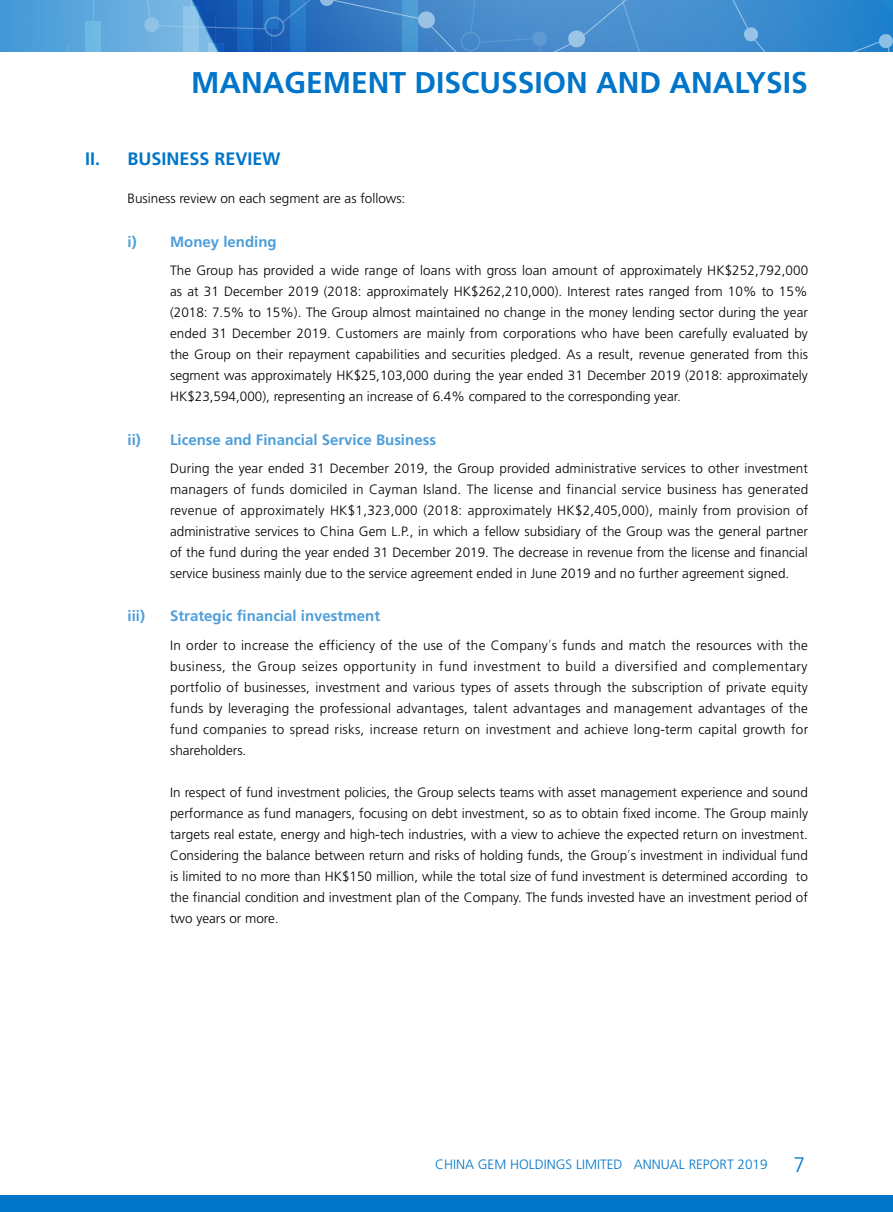
<style>
.page{position:relative;width:893px;height:1212px;background:#fff}
.page>*{position:absolute;margin:0;border:0;box-sizing:border-box;transform-origin:0 0}
.t1{font:700 30px "Frutiger LT Std";color:#0075c9}
.t2{font:700 18px "Frutiger LT Std";color:#0075c9}
.t3{font:700 15px "Frutiger LT Std";color:#4d9ed9}
.t4{font:300 13.5px/21px "Frutiger LT Std";color:#000;text-align:justify}
.t5{font:300 13.5px "Frutiger LT Std";color:#0075c9}
.s1{font-family:"Futura LT"}
.s2{font-size:21px}
</style>
<div class="page">
<svg style="left:0;top:0;width:797px;height:51px;background:#4f9ed8"></svg>
<div style="left:85px;top:21px;width:16px;height:30px;background:#6fbae4"></div>
<svg style="left:93px;top:0;width:1px;height:21px"></svg>
<div style="left:48px;top:15px;width:14px;height:36px;background:#4fa3dc"></div>
<svg style="left:54px;top:0;width:1px;height:15px"></svg>
<div style="left:793px;top:17px;width:14px;height:34px;background:#3189cf"></div>
<svg style="left:725px;top:0;width:56px;height:51px;background:#428fcf"></svg>
<svg style="left:797px;top:0;width:96px;height:51px;background:#2b86cd"></svg>
<svg style="left:128px;top:0;width:589px;height:52px;background:#4689cb"></svg>
<div style="left:0;top:1195px;width:893px;height:17px;background:#0075c9"></div>
<h1 class="t1" style="left:191px;top:65px;width:618px">MANAGEMENT DISCUSSION AND ANALYSIS</h1>
<h2 class="t2" style="left:85px;top:148px;width:197px">II. BUSINESS REVIEW</h2>
<p class="t4" style="left:128px;top:188px;width:279px">Business review on each segment are as follows:</p>
<p class="t3" style="left:128px;top:233px;width:151px">i) Money lending</p>
<p class="t4" style="left:170px;top:260px;width:640px">The Group has provided a wide range of loans with gross loan amount of approximately HK$252,792,000 as at 31 December 2019 (2018: approximately HK$262,210,000). Interest rates ranged from 10% to 15% (2018: 7.5% to 15%). The Group almost maintained no change in the money lending sector during the year ended 31 December 2019. Customers are mainly from corporations who have been carefully evaluated by the Group on their repayment capabilities and securities pledged. As a result, revenue generated from this segment was approximately HK$25,103,000 during the year ended 31 December 2019 (2018: approximately HK$23,594,000), representing an increase of 6.4% compared to the corresponding year.</p>
<p class="t3" style="left:128px;top:430px;width:310px">ii) License and Financial Service Business</p>
<p class="t4" style="left:170px;top:458px;width:640px">During the year ended 31 December 2019, the Group provided administrative services to other investment managers of funds domiciled in Cayman Island. The license and financial service business has generated revenue of approximately HK$1,323,000 (2018: approximately HK$2,405,000), mainly from provision of administrative services to China Gem L.P., in which a fellow subsidiary of the Group was the general partner of the fund during the year ended 31 December 2019. The decrease in revenue from the license and financial service business mainly due to the service agreement ended in June 2019 and no further agreement signed.</p>
<p class="t3" style="left:128px;top:607px;width:19px">iii)</p>
<p class="t3" style="left:170px;top:607px;width:212px">Strategic financial investment</p>
<p class="t4" style="left:170px;top:634px;width:640px">In order to increase the efficiency of the use of the Company<span class="s1">’</span>s funds and match the resources with the business, the Group seizes opportunity in fund investment to build a diversified and complementary portfolio of businesses, investment and various types of assets through the subscription of private equity funds by leveraging the professional advantages, talent advantages and management advantages of the fund companies to spread risks, increase return on investment and achieve long-term capital growth for shareholders.</p>
<p class="t4" style="left:170px;top:782px;width:639px">In respect of fund investment policies, the Group selects teams with asset management experience and sound performance as fund managers, focusing on debt investment, so as to obtain fixed income. The Group mainly targets real estate, energy and high-tech industries, with a view to achieve the expected return on investment.<br>Considering the balance between return and risks of holding funds, the Group<span class="s1">’</span>s investment in individual fund is limited to no more than HK$150 million, while the total size of fund investment is determined according to the financial condition and investment plan of the Company. The funds invested have an investment period of two years or more.</p>
<p class="t5" style="left:435px;top:1157px;width:372px">CHINA GEM HOLDINGS LIMITED ANNUAL REPORT 2019 <span class="s2">7</span></p>
</div>
